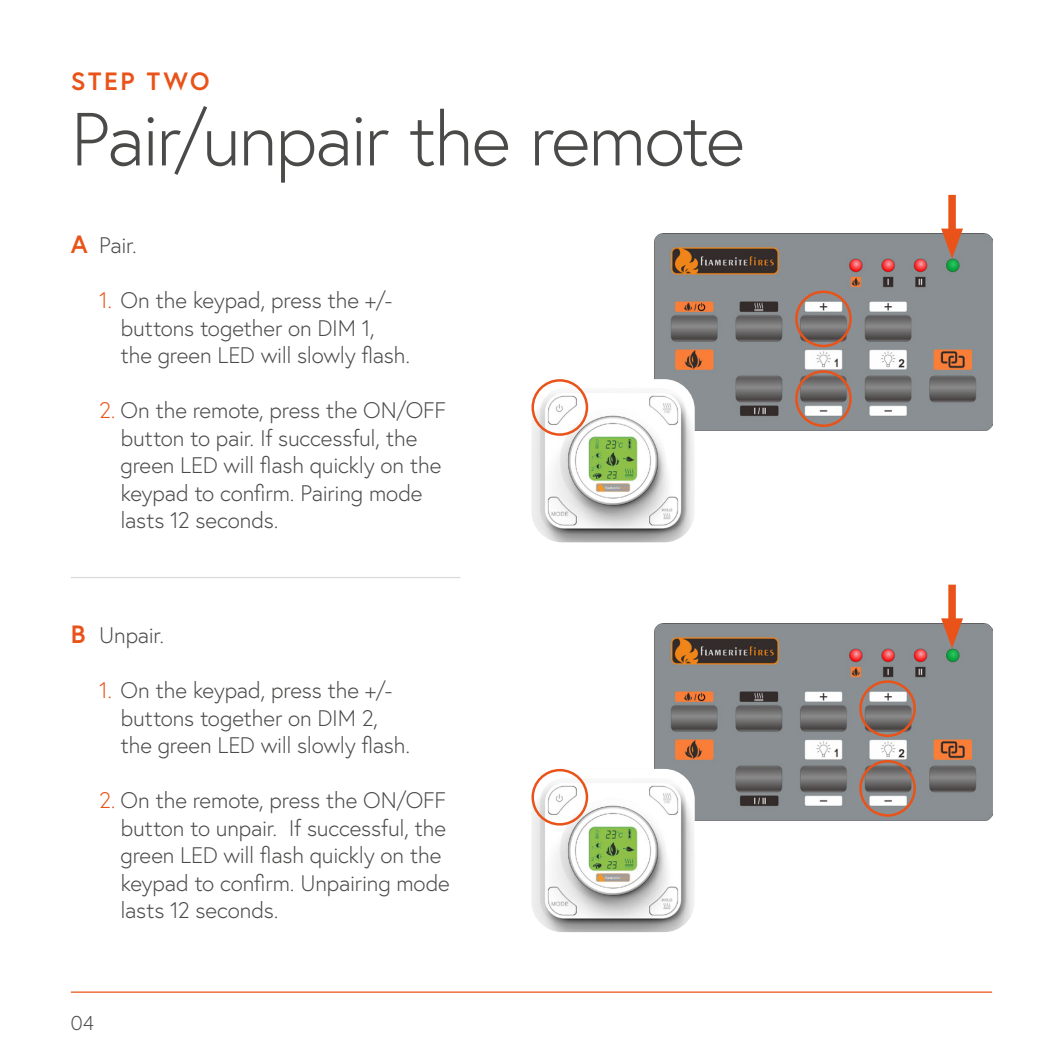
<style>
.page{position:relative;width:1063px;height:1063px;background:#fff}
.page>*{position:absolute;margin:0;border:0;box-sizing:border-box;transform-origin:0 0}
.t1{font:300 75px "Europa";letter-spacing:-.035em;color:#4a4a49}
.t2{font:700 25px "Europa";letter-spacing:.105em;color:#e95319}
.Body_Copy{font:300 22.5px/27.5px "Europa";letter-spacing:-.01em;color:#4a4a49}
.t3{font:300 20px "Europa";color:#4a4a49}
.s1{font-weight:700;font-size:25px;color:#e95319}
.s2{color:#e95319}
</style>
<div class="page">
<hr style="left:71px;top:992px;width:921px;height:1px;background:#e95319">
<hr style="left:71px;top:577px;width:390px;height:1px;background:#dadada">
<img style="left:654px;top:234px;width:338px;height:197px">
<img style="left:654px;top:624px;width:338px;height:196px">
<img style="left:532px;top:379px;width:163px;height:163px">
<img style="left:532px;top:769px;width:163px;height:163px">
<div style="left:795px;top:370px;width:57px;height:57px;border:2px solid #e95319;border-radius:50%"></div>
<div style="left:859px;top:760px;width:57px;height:57px;border:2px solid #e95319;border-radius:50%"></div>
<div style="left:531px;top:379px;width:57px;height:57px;border:2px solid #e95319;border-radius:50%"></div>
<div style="left:531px;top:769px;width:57px;height:57px;border:2px solid #e95319;border-radius:50%"></div>
<div style="left:795px;top:291px;width:57px;height:56px;border:2px solid #e95319;border-radius:50%"></div>
<div style="left:859px;top:680px;width:57px;height:57px;border:2px solid #e95319;border-radius:50%"></div>
<div style="left:948px;top:195px;width:8px;height:45px;background:#e95319"></div>
<svg style="left:941px;top:229px;width:22px;height:30px"></svg>
<div style="left:948px;top:585px;width:8px;height:45px;background:#e95319"></div>
<svg style="left:941px;top:618px;width:22px;height:30px"></svg>
<p class="t2" style="left:71px;top:65px;width:140px">STEP TWO</p>
<p class="t1" style="left:71px;top:92px;width:676px">Pair/unpair the remote</p>
<p class="Body_Copy" style="left:71px;top:232px;width:67px"><span class="s1">A</span> Pair.</p>
<p class="Body_Copy" style="left:120px;top:287px;width:291px;text-indent:-21px"><span class="s2">1.</span> On the keypad, press the +/- buttons together on DIM 1, the green LED will slowly flash.</p>
<p class="Body_Copy" style="left:120px;top:397px;width:327px;text-indent:-21px"><span class="s2">2.</span> On the remote, press the ON/OFF button to pair. If successful, the green LED will flash quickly on the keypad to confirm. Pairing mode lasts 12 seconds.</p>
<p class="Body_Copy" style="left:71px;top:621px;width:95px"><span class="s1">B</span> Unpair.</p>
<p class="Body_Copy" style="left:120px;top:676px;width:291px;text-indent:-21px"><span class="s2">1.</span> On the keypad, press the +/- buttons together on DIM 2, the green LED will slowly flash.</p>
<p class="Body_Copy" style="left:120px;top:786px;width:331px;text-indent:-21px"><span class="s2">2.</span> On the remote, press the ON/OFF button to unpair. If successful, the green LED will flash quickly on the keypad to confirm. Unpairing mode lasts 12 seconds.</p>
<p class="t3" style="left:71px;top:1011px;width:25px">04</p>
</div>
